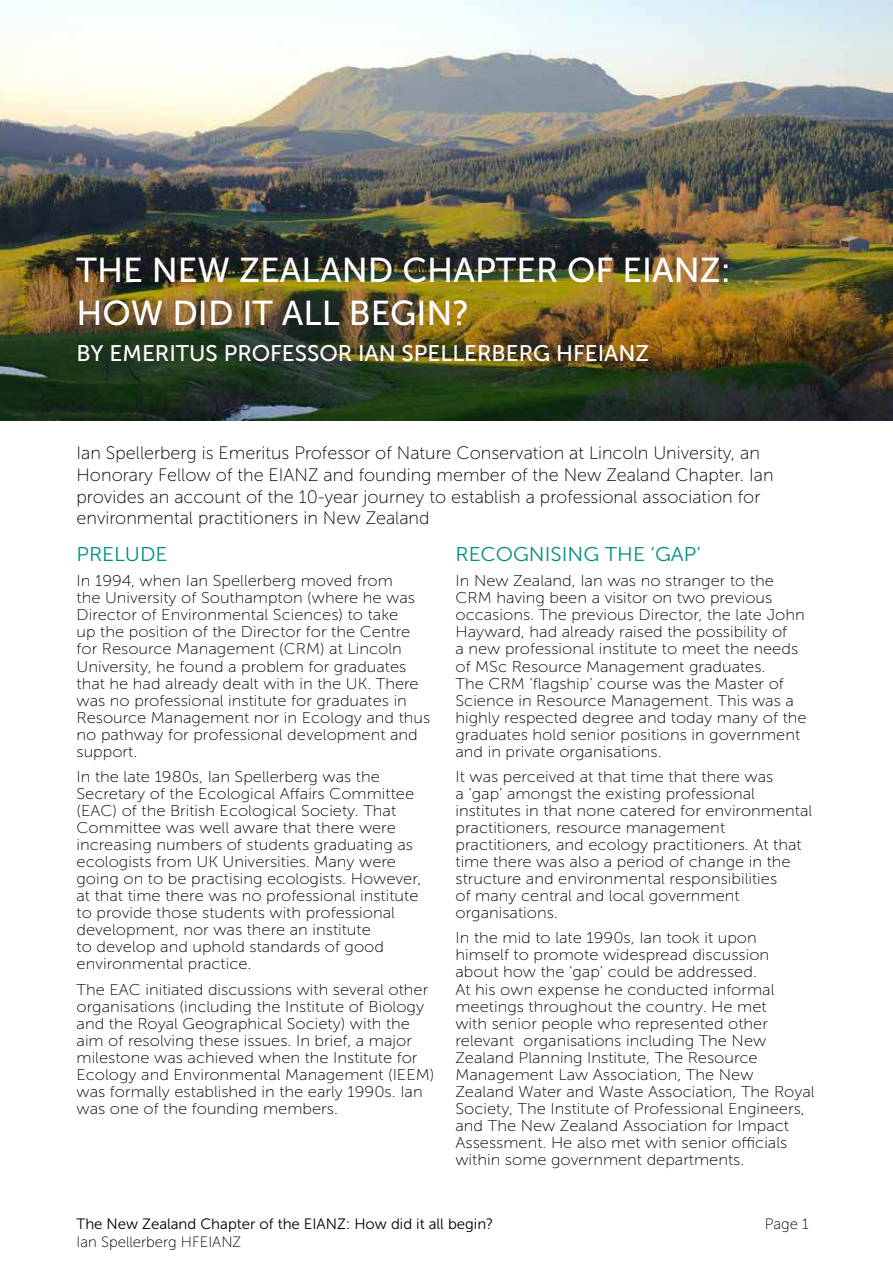
<style>
.page{position:relative;width:893px;height:1263px;background:#fff}
.page>*{position:absolute;margin:0;border:0;box-sizing:border-box;transform-origin:0 0}
.t1{font:34.5px/43.2px "Museo Sans 500";color:#fff}
.t2{font:22.5px "Museo Sans 500";color:#fff}
.t3{font:19.95px "Museo Sans 300";color:#008e7f;scale:1.06 1}
.t4{font:18px/21.6px "Museo Sans 100";color:#000}
.t5{font:15.6px/17.1px "Museo Sans 100";color:#000;scale:1.06 1}
.t6{font:15px "Museo Sans 300";color:#000}
.t7{font:15px "Museo Sans 100";color:#000}
</style>
<div class="page">
<img style="left:0;top:0;width:893px;height:421px">
<h1 class="t1" style="left:77px;top:249px;width:656px">THE NEW ZEALAND CHAPTER OF EIANZ:<br>HOW DID IT ALL BEGIN?</h1>
<h2 class="t2" style="left:77px;top:341px;width:574px">BY EMERITUS PROFESSOR IAN SPELLERBERG HFEIANZ</h2>
<p class="t4" style="left:77px;top:442px;width:699px">Ian Spellerberg is Emeritus Professor of Nature Conservation at Lincoln University, an Honorary Fellow of the EIANZ and founding member of the New Zealand Chapter. Ian provides an account of the 10-year journey to establish a professional association for environmental practitioners in New Zealand</p>
<p class="t3" style="left:77px;top:543px;width:87px">PRELUDE</p>
<p class="t5" style="left:77px;top:572px;width:335px">In 1994, when Ian Spellerberg moved from<br>the University of Southampton (where he was Director of Environmental Sciences) to take<br>up the position of the Director for the Centre for Resource Management (CRM) at Lincoln University, he found a problem for graduates that he had already dealt with in the UK. There was no professional institute for graduates in Resource Management nor in Ecology and thus no pathway for professional development and support.</p>
<p class="t5" style="left:77px;top:768px;width:327px">In the late 1980s, Ian Spellerberg was the Secretary of the Ecological Affairs Committee (EAC) of the British Ecological Society. That Committee was well aware that there were increasing numbers of students graduating as ecologists from UK Universities. Many were going on to be practising ecologists. However, at that time there was no professional institute to provide those students with professional development, nor was there an institute<br>to develop and uphold standards of good environmental practice.</p>
<p class="t5" style="left:77px;top:981px;width:339px">The EAC initiated discussions with several other organisations (including the Institute of Biology and the Royal Geographical Society) with the aim of resolving these issues. In brief, a major milestone was achieved when the Institute for Ecology and Environmental Management (IEEM) was formally established in the early 1990s. Ian was one of the founding members.</p>
<p class="t3" style="left:455px;top:543px;width:233px">RECOGNISING THE ‘GAP’</p>
<p class="t5" style="left:455px;top:572px;width:333px">In New Zealand, Ian was no stranger to the CRM having been a visitor on two previous occasions. The previous Director, the late John Hayward, had already raised the possibility of<br>a new professional institute to meet the needs of MSc Resource Management graduates.<br>The CRM ‘flagship’ course was the Master of Science in Resource Management. This was a highly respected degree and today many of the graduates hold senior positions in government and in private organisations.</p>
<p class="t5" style="left:455px;top:768px;width:338px">It was perceived at that time that there was<br>a ‘gap’ amongst the existing professional institutes in that none catered for environmental practitioners, resource management practitioners, and ecology practitioners. At that time there was also a period of change in the structure and environmental responsibilities<br>of many central and local government organisations.</p>
<p class="t5" style="left:455px;top:930px;width:340px">In the mid to late 1990s, Ian took it upon<br>himself to promote widespread discussion about how the ‘gap’ could be addressed.<br>At his own expense he conducted informal meetings throughout the country. He met<br>with senior people who represented other relevant organisations including The New Zealand Planning Institute, The Resource Management Law Association, The New Zealand Water and Waste Association, The Royal Society, The Institute of Professional Engineers, and The New Zealand Association for Impact Assessment. He also met with senior officials within some government departments.</p>
<p class="t6" style="left:77px;top:1216px;width:418px">The New Zealand Chapter of the EIANZ: How did it all begin?</p>
<p class="t7" style="left:765px;top:1216px;width:46px">Page 1</p>
<p class="t7" style="left:77px;top:1234px;width:166px">Ian Spellerberg HFEIANZ</p>
</div>
